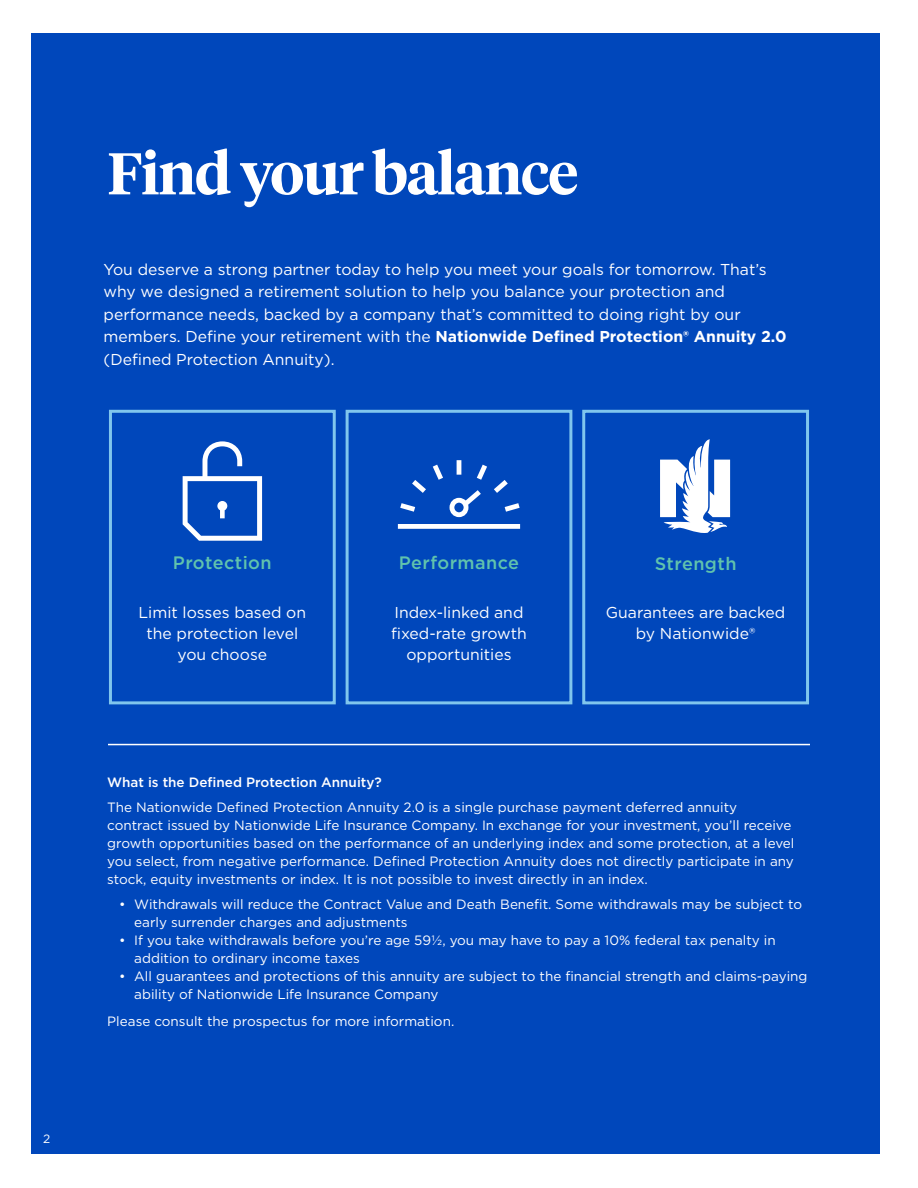
<style>
.page{position:relative;width:918px;height:1188px;background:#fff}
.page>*{position:absolute;margin:0;border:0;box-sizing:border-box;transform-origin:0 0}
.H1_1_cover_reverse{font:600 58.5px "Tiempos Headline";letter-spacing:-.02em;color:#fff}
.t1{font:500 18px "Gotham";letter-spacing:.025em;color:#60c3ad}
.t2{font:15.75px/21px "Gotham";color:#fff;text-align:center}
.t3{font:13.5px/18px "Gotham";color:#fff}
.t4{font:500 13.5px "Gotham";color:#fff}
.t5{font:12px "Gotham";color:#fff}
.s1{font-weight:700}
</style>
<div class="page">
<div style="left:32px;top:33px;width:848px;height:1121px;background:#0047bb"></div>
<svg style="left:183px;top:441px;width:79px;height:100px"></svg>
<div style="left:109px;top:410px;width:227px;height:294px;border:3px solid #80c6ed"></div>
<div style="left:346px;top:410px;width:226px;height:294px;border:3px solid #80c6ed"></div>
<svg style="left:397px;top:460px;width:124px;height:69px"></svg>
<div style="left:582px;top:410px;width:227px;height:294px;border:3px solid #80c6ed"></div>
<svg style="left:660px;top:439px;width:70px;height:94px"></svg>
<hr style="left:108px;top:744px;width:702px;height:1px;background:#fff">
<h1 class="H1_1_cover_reverse" style="left:107px;top:133px;width:472px">Find your balance</h1>
<p class="t2" style="left:104px;top:258px;width:685px;line-height:22.5px;text-align:left">You deserve a strong partner today to help you meet your goals for tomorrow. That’s why we designed a retirement solution to help you balance your protection and performance needs, backed by a company that’s committed to doing right by our members. Define your retirement with the <span class="s1">Nationwide Defined Protection® Annuity 2.0 </span>(Defined Protection Annuity).</p>
<p class="t5" style="left:43px;top:1132px;width:9px">2</p>
<p class="t1" style="left:173px;top:551px;width:100px">Protection</p>
<p class="t2" style="left:139px;top:602px;width:169px">Limit losses based on the protection level you choose</p>
<p class="t1" style="left:399px;top:551px;width:122px">Performance</p>
<p class="t2" style="left:391px;top:602px;width:137px">Index-linked and fixed-rate growth opportunities</p>
<p class="t1" style="left:655px;top:551px;width:83px">Strength</p>
<p class="t2" style="left:606px;top:602px;width:181px">Guarantees are backed by Nationwide®</p>
<p class="t4" style="left:107px;top:773px;width:276px">What is the Defined Protection Annuity?</p>
<p class="t3" style="left:107px;top:798px;width:689px">The Nationwide Defined Protection Annuity 2.0 is a single purchase payment deferred annuity contract issued by Nationwide Life Insurance Company. In exchange for your investment, you’ll receive growth opportunities based on the performance of an underlying index and some protection, at a level you select, from negative performance. Defined Protection Annuity does not directly participate in any stock, equity investments or index. It is not possible to invest directly in an index.</p>
<p class="t3" style="left:134px;top:895px;width:669px;text-indent:-15px">• Withdrawals will reduce the Contract Value and Death Benefit. Some withdrawals may be subject to early surrender charges and adjustments</p>
<p class="t3" style="left:134px;top:931px;width:643px;text-indent:-15px">• If you take withdrawals before you’re age 59½, you may have to pay a 10% federal tax penalty in addition to ordinary income taxes</p>
<p class="t3" style="left:134px;top:967px;width:675px;text-indent:-15px">• All guarantees and protections of this annuity are subject to the financial strength and claims-paying ability of Nationwide Life Insurance Company</p>
<p class="t3" style="left:107px;top:1012px;width:349px">Please consult the prospectus for more information.</p>
</div>
